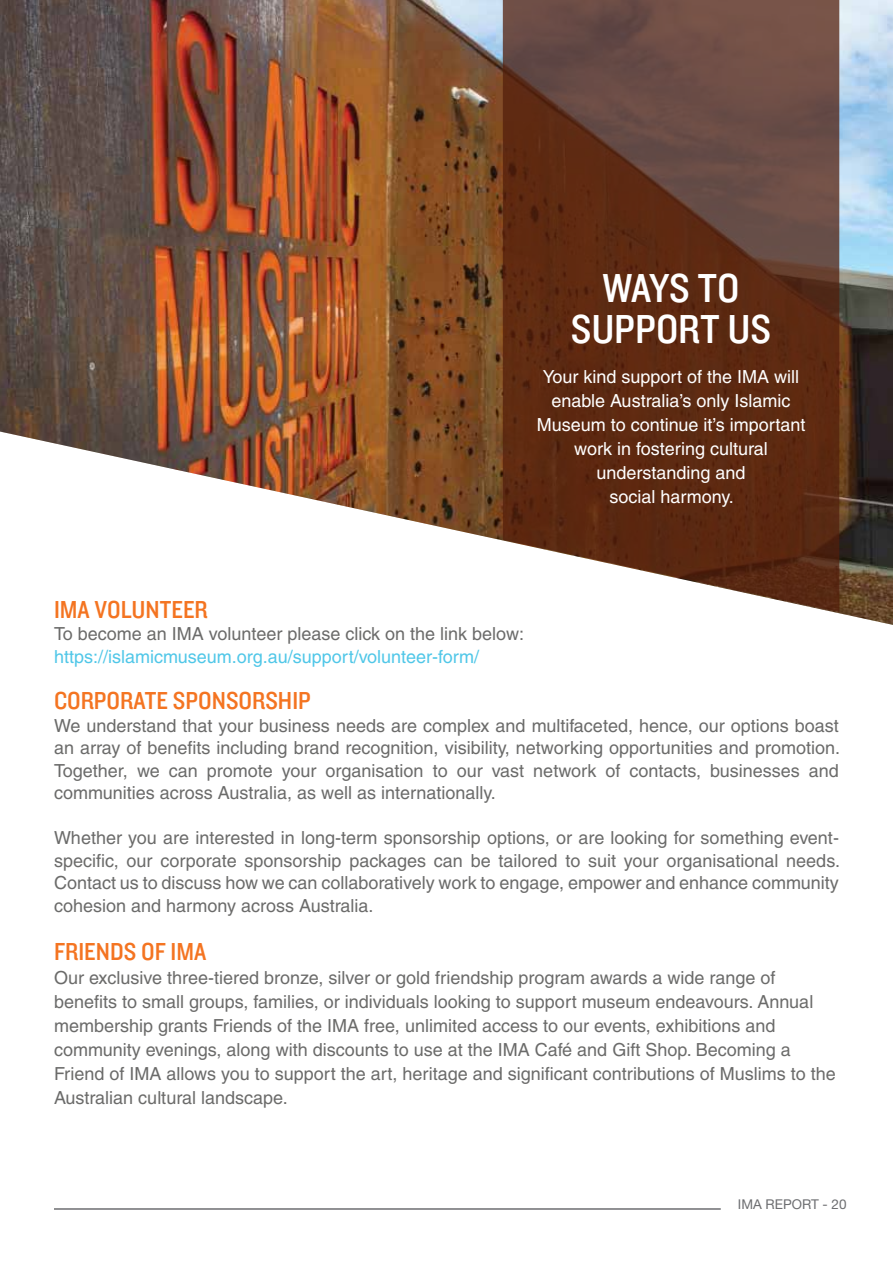
<style>
.page{position:relative;width:893px;height:1263px;background:#fff}
.page>*{position:absolute;margin:0;border:0;box-sizing:border-box;transform-origin:0 0}
.t1{font:42px/40.5px "Knockout HTF30 Junior Welterwt";color:#fff;text-align:center}
.t2{font:25.5px "Knockout HTF30 Junior Welterwt";color:#f47421}
.t3{font:18px/22.5px "Helvetica CE";color:#6b6b6a;text-align:justify}
.t4{font:18px/24px "Helvetica CE";color:#fff;text-align:center}
.t5{font:18px "Helvetica CE";color:#50c7e8}
.t6{font:13.5px "Helvetica Neue LT Std";color:#6d6e71}
</style>
<div class="page">
<hr style="left:54px;top:1208px;width:667px;height:2px;background:#6d6e71">
<img style="left:0;top:0;width:893px;height:625px">
<svg style="left:503px;top:0;width:336px;height:612px;background:#6a402f"></svg>
<h1 class="t1" style="left:571px;top:269px;width:202px">WAYS TO<br>SUPPORT US</h1>
<p class="t4" style="left:537px;top:365px;width:270px">Your kind support of the IMA will enable Australia’s only Islamic<br>Museum to continue it’s important work in fostering cultural understanding and<br>social harmony.</p>
<h2 class="t2" style="left:54px;top:596px;width:155px">IMA VOLUNTEER</h2>
<p class="t3" style="left:54px;top:622px;width:471px">To become an IMA volunteer please click on the link below:</p>
<p class="t5" style="left:54px;top:646px;width:427px">https://islamicmuseum.org.au/support/volunteer-form/</p>
<h2 class="t2" style="left:54px;top:687px;width:258px">CORPORATE SPONSORSHIP</h2>
<p class="t3" style="left:54px;top:714px;width:787px">We understand that your business needs are complex and multifaceted, hence, our options boast an array of benefits including brand recognition, visibility, networking opportunities and promotion.<br>Together, we can promote your organisation to our vast network of contacts, businesses and communities across Australia, as well as internationally.</p>
<p class="t3" style="left:54px;top:826px;width:787px">Whether you are interested in long-term sponsorship options, or are looking for something event&shy;specific, our corporate sponsorship packages can be tailored to suit your organisational needs.<br>Contact us to discuss how we can collaboratively work to engage, empower and enhance community cohesion and harmony across Australia.</p>
<h2 class="t2" style="left:54px;top:938px;width:154px">FRIENDS OF IMA</h2>
<p class="t3" style="left:54px;top:965px;width:783px;line-height:24px;text-align:left">Our exclusive three-tiered bronze, silver or gold friendship program awards a wide range of benefits to small groups, families, or individuals looking to support museum endeavours. Annual membership grants Friends of the IMA free, unlimited access to our events, exhibitions and community evenings, along with discounts to use at the IMA Café and Gift Shop. Becoming a Friend of IMA allows you to support the art, heritage and significant contributions of Muslims to the Australian cultural landscape.</p>
<p class="t6" style="left:738px;top:1196px;width:110px">IMA REPORT - 20</p>
</div>
